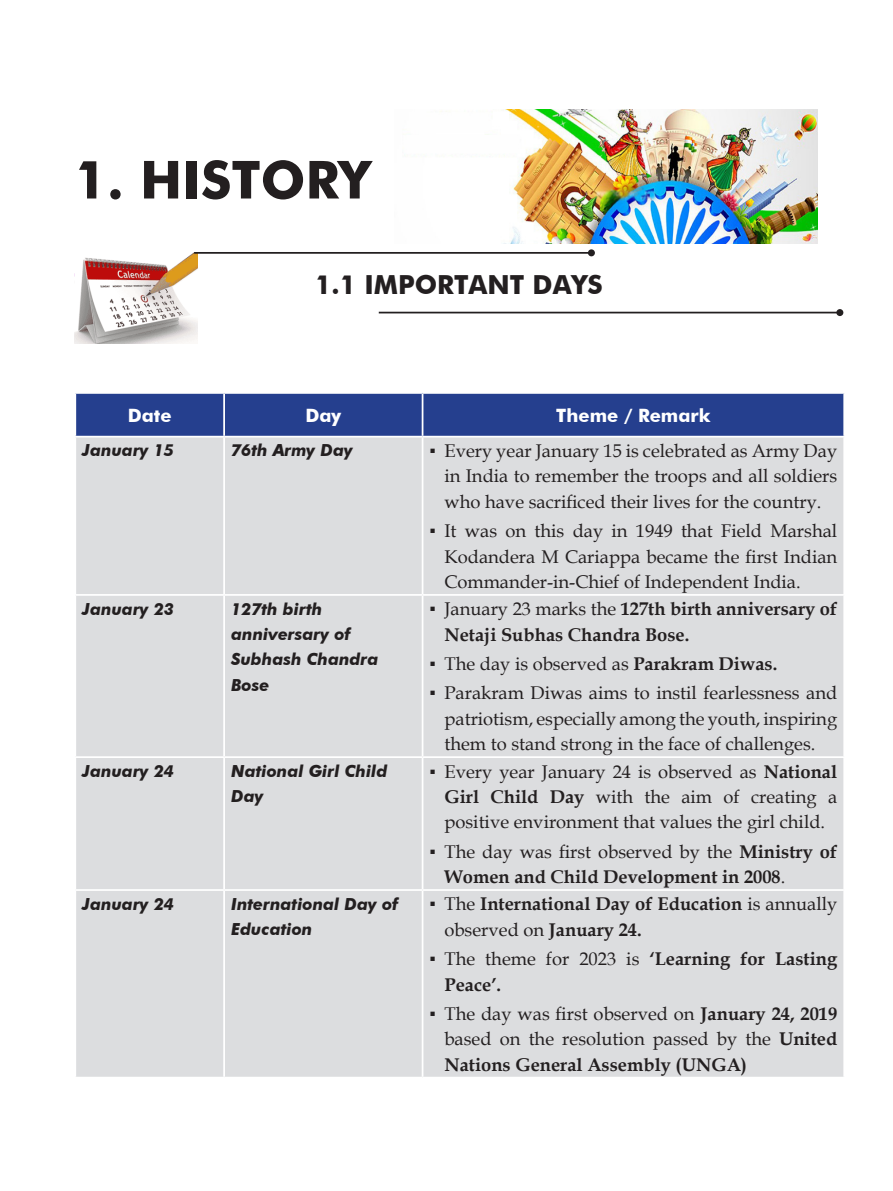
<style>
.page{position:relative;width:893px;height:1191px;background:#fff}
.page>*{position:absolute;margin:0;border:0;box-sizing:border-box;transform-origin:0 0}
.t1{font:700 52.5px "Futura BT";color:#231f20}
.t2{font:500 26.25px "Futura BT";color:#231f20}
.t3{font:700 26.25px "Futura BT";color:#231f20}
.t4{font:18.38px/25.4px "Book Antiqua";color:#231f20;text-align:justify}
.t5{font:700 18.38px/25.4px "Book Antiqua";color:#231f20}
.t6{font:700 18.38px "Futura BT";color:#fff}
.t7{font:italic 700 16.62px/25.4px "Futura BT";color:#231f20}
.s1{font-weight:400}
.s2{font-weight:700}
</style>
<div class="page">
<div style="left:76px;top:394px;width:767px;height:42px;background:#253f8e"></div>
<div style="left:76px;top:437px;width:767px;height:639px;background:#dcdddf"></div>
<hr style="left:223px;top:394px;width:2px;height:42px;background:#fff">
<hr style="left:422px;top:394px;width:1px;height:42px;background:#fff">
<hr style="left:223px;top:437px;width:2px;height:157px;background:#fff">
<hr style="left:422px;top:437px;width:1px;height:157px;background:#fff">
<hr style="left:74px;top:594px;width:150px;height:2px;background:#fff">
<hr style="left:224px;top:594px;width:199px;height:2px;background:#fff">
<hr style="left:223px;top:596px;width:2px;height:160px;background:#fff">
<hr style="left:423px;top:594px;width:422px;height:2px;background:#fff">
<hr style="left:422px;top:596px;width:1px;height:160px;background:#fff">
<hr style="left:74px;top:756px;width:150px;height:2px;background:#fff">
<hr style="left:224px;top:756px;width:199px;height:2px;background:#fff">
<hr style="left:223px;top:758px;width:2px;height:131px;background:#fff">
<hr style="left:423px;top:756px;width:422px;height:2px;background:#fff">
<hr style="left:422px;top:758px;width:1px;height:131px;background:#fff">
<hr style="left:74px;top:889px;width:150px;height:2px;background:#fff">
<hr style="left:224px;top:889px;width:199px;height:2px;background:#fff">
<hr style="left:223px;top:891px;width:2px;height:185px;background:#fff">
<hr style="left:423px;top:889px;width:422px;height:2px;background:#fff">
<hr style="left:422px;top:891px;width:1px;height:185px;background:#fff">
<img style="left:440px;top:109px;width:377px;height:134px">
<img style="left:74px;top:252px;width:123px;height:91px">
<hr style="left:379px;top:312px;width:461px;height:1px;background:#231f20">
<div style="left:836px;top:309px;width:7px;height:7px;background:#231f20;border-radius:50%"></div>
<hr style="left:194px;top:252px;width:397px;height:2px;background:#231f20">
<div style="left:588px;top:249px;width:7px;height:7px;background:#231f20;border-radius:50%"></div>
<h1 class="t1" style="left:74px;top:148px;width:298px">1. HISTORY</h1>
<h1 class="t3" style="left:315px;top:269px;width:289px">1.1 IMPORTANT DAYS</h1>
<h2 class="t6" style="left:128px;top:404px;width:45px">Date</h2>
<h2 class="t6" style="left:305px;top:404px;width:37px">Day</h2>
<h2 class="t6" style="left:556px;top:404px;width:156px">Theme / Remark</h2>
<h3 class="t7" style="left:82px;top:437px;width:93px">January 15</h3>
<h3 class="t7" style="left:231px;top:437px;width:123px">76th Army Day</h3>
<p class="t4" style="left:444px;top:438px;width:394px;text-indent:-15px">▪ Every year January 15 is celebrated as Army Day in India to remember the troops and all soldiers who have sacrificed their lives for the country.</p>
<p class="t4" style="left:444px;top:518px;width:394px;text-indent:-15px">▪ It was on this day in 1949 that Field Marshal Kodandera M Cariappa became the first Indian Commander-in-Chief of Independent India.</p>
<h3 class="t7" style="left:82px;top:596px;width:93px">January 23</h3>
<h3 class="t7" style="left:231px;top:596px;width:149px">127th birth anniversary of<br>Subhash Chandra<br>Bose</h3>
<p class="t5" style="left:444px;top:596px;width:394px;text-indent:-15px"><span class="s1">▪ January 23 marks the</span> 127th birth anniversary of<br>Netaji Subhas Chandra Bose.</p>
<p class="t4" style="left:430px;top:650px;width:349px">▪ The day is observed as <span class="s2">Parakram Diwas.</span></p>
<p class="t4" style="left:444px;top:680px;width:394px;text-indent:-15px">▪ Parakram Diwas aims to instil fearlessness and patriotism, especially among the youth, inspiring them to stand strong in the face of challenges.</p>
<h3 class="t7" style="left:82px;top:758px;width:93px">January 24</h3>
<h3 class="t7" style="left:231px;top:758px;width:158px">National Girl Child<br>Day</h3>
<p class="t4" style="left:444px;top:758px;width:394px;text-indent:-15px">▪ Every year January 24 is observed as <span class="s2">National Girl Child Day</span> with the aim of creating a positive environment that values the girl child.</p>
<p class="t5" style="left:444px;top:838px;width:394px;text-indent:-15px"><span class="s1">▪ The day was first observed by the</span> Ministry of<br>Women and Child Development in 2008<span class="s1">.</span></p>
<h3 class="t7" style="left:82px;top:891px;width:93px">January 24</h3>
<h3 class="t7" style="left:231px;top:891px;width:169px">International Day of<br>Education</h3>
<p class="t5" style="left:444px;top:891px;width:394px;text-indent:-15px"><span class="s1">▪ The</span> International Day of Education <span class="s1">is annually observed on</span> January 24.</p>
<p class="t5" style="left:444px;top:946px;width:394px;text-indent:-15px"><span class="s1">▪ The theme for 2023 is</span> ‘Learning for Lasting<br>Peace’.</p>
<p class="t4" style="left:444px;top:1000px;width:394px;text-indent:-15px">▪ The day was first observed on <span class="s2">January 24, 2019 </span>based on the resolution passed by the <span class="s2">United Nations General Assembly (UNGA)</span></p>
<h2 class="t2" style="left:441px;top:1054px;width:260px;rotate:-90deg">Vetrii IAS Study Circle</h2>
</div>
